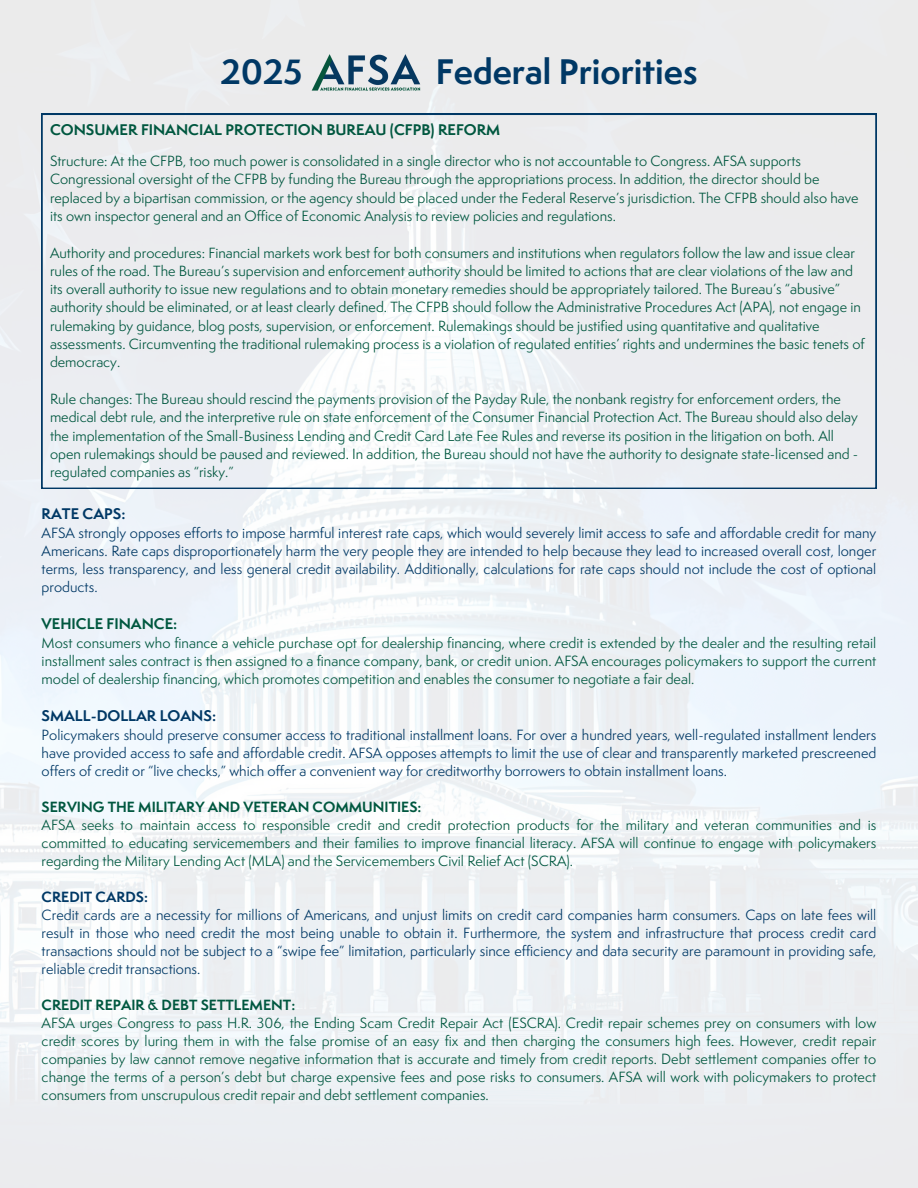
<style>
.page{position:relative;width:918px;height:1188px;background:#fff}
.page>*{position:absolute;margin:0;border:0;box-sizing:border-box;transform-origin:0 0}
.t1{font:700 32.7px "Semplicita Pro";color:#003865}
.t2{font:700 14.25px "Semplicita Pro";color:#00573f}
.t3{font:700 14.25px "Semplicita Pro";color:#003865}
.t4{font:13.65px/18.3px "Semplicita Pro";color:#00573f}
.t5{font:13.65px/18px "Semplicita Pro";color:#003865;text-align:justify}
.t6{font:700 13.65px "Semplicita Pro";color:#00573f}
.t7{font:700 13.65px "Semplicita Pro";color:#003865}
</style>
<div class="page">
<img style="left:0;top:0;width:918px;height:1188px">
<img style="left:310px;top:54px;width:113px;height:36px">
<svg style="left:42px;top:114px;width:834px;height:375px"></svg>
<h1 class="t1" style="left:220px;top:47px;width:84px">2025</h1>
<h1 class="t1" style="left:436px;top:47px;width:263px">Federal Priorities</h1>
<p class="t2" style="left:50px;top:119px;width:452px">CONSUMER FINANCIAL PROTECTION BUREAU (CFPB) REFORM</p>
<h2 class="t4" style="left:50px;top:151px;width:810px">Structure: At the CFPB, too much power is consolidated in a single director who is not accountable to Congress. AFSA supports Congressional oversight of the CFPB by funding the Bureau through the appropriations process. In addition, the director should be replaced by a bipartisan commission, or the agency should be placed under the Federal Reserve’s jurisdiction. The CFPB should also have its own inspector general and an Office of Economic Analysis to review policies and regulations.</h2>
<p class="t4" style="left:50px;top:243px;width:816px">Authority and procedures: Financial markets work best for both consumers and institutions when regulators follow the law and issue clear rules of the road. The Bureau’s supervision and enforcement authority should be limited to actions that are clear violations of the law and its overall authority to issue new regulations and to obtain monetary remedies should be appropriately tailored. The Bureau’s “abusive” authority should be eliminated, or at least clearly defined. The CFPB should follow the Administrative Procedures Act (APA), not engage in rulemaking by guidance, blog posts, supervision, or enforcement. Rulemakings should be justified using quantitative and qualitative assessments. Circumventing the traditional rulemaking process is a violation of regulated entities’ rights and undermines the basic tenets of democracy.</p>
<p class="t4" style="left:50px;top:390px;width:810px">Rule changes: The Bureau should rescind the payments provision of the Payday Rule, the nonbank registry for enforcement orders, the medical debt rule, and the interpretive rule on state enforcement of the Consumer Financial Protection Act. The Bureau should also delay the implementation of the Small-Business Lending and Credit Card Late Fee Rules and reverse its position in the litigation on both. All open rulemakings should be paused and reviewed. In addition, the Bureau should not have the authority to designate state-licensed and - regulated companies as “risky.”</p>
<p class="t3" style="left:42px;top:503px;width:85px">RATE CAPS:</p>
<p class="t5" style="left:42px;top:524px;width:836px">AFSA strongly opposes efforts to impose harmful interest rate caps, which would severely limit access to safe and affordable credit for many Americans. Rate caps disproportionately harm the very people they are intended to help because they lead to increased overall cost, longer terms, less transparency, and less general credit availability. Additionally, calculations for rate caps should not include the cost of optional products.</p>
<p class="t2" style="left:42px;top:613px;width:137px">VEHICLE FINANCE:</p>
<p class="t4" style="left:42px;top:634px;width:836px;text-align:justify">Most consumers who finance a vehicle purchase opt for dealership financing, where credit is extended by the dealer and the resulting retail installment sales contract is then assigned to a finance company, bank, or credit union. AFSA encourages policymakers to support the current model of dealership financing, which promotes competition and enables the consumer to negotiate a fair deal.</p>
<p class="t3" style="left:42px;top:705px;width:176px">SMALL-DOLLAR LOANS:</p>
<p class="t5" style="left:42px;top:726px;width:836px">Policymakers should preserve consumer access to traditional installment loans. For over a hundred years, well-regulated installment lenders have provided access to safe and affordable credit. AFSA opposes attempts to limit the use of clear and transparently marketed prescreened offers of credit or “live checks,” which offer a convenient way for creditworthy borrowers to obtain installment loans.</p>
<p class="t6" style="left:42px;top:797px;width:381px">SERVING THE MILITARY AND VETERAN COMMUNITIES:</p>
<p class="t4" style="left:42px;top:816px;width:836px;text-align:justify">AFSA seeks to maintain access to responsible credit and credit protection products for the military and veteran communities and is committed to educating servicemembers and their families to improve financial literacy. AFSA will continue to engage with policymakers regarding the Military Lending Act (MLA) and the Servicemembers Civil Relief Act (SCRA).</p>
<p class="t7" style="left:42px;top:887px;width:108px">CREDIT CARDS:</p>
<p class="t5" style="left:42px;top:906px;width:836px">Credit cards are a necessity for millions of Americans, and unjust limits on credit card companies harm consumers. Caps on late fees will result in those who need credit the most being unable to obtain it. Furthermore, the system and infrastructure that process credit card transactions should not be subject to a “swipe fee” limitation, particularly since efficiency and data security are paramount in providing safe, reliable credit transactions.</p>
<p class="t6" style="left:42px;top:995px;width:255px">CREDIT REPAIR &amp; DEBT SETTLEMENT:</p>
<p class="t4" style="left:42px;top:1014px;width:836px;text-align:justify">AFSA urges Congress to pass H.R. 306, the Ending Scam Credit Repair Act (ESCRA). Credit repair schemes prey on consumers with low credit scores by luring them in with the false promise of an easy fix and then charging the consumers high fees. However, credit repair companies by law cannot remove negative information that is accurate and timely from credit reports. Debt settlement companies offer to change the terms of a person’s debt but charge expensive fees and pose risks to consumers. AFSA will work with policymakers to protect consumers from unscrupulous credit repair and debt settlement companies.</p>
</div>
